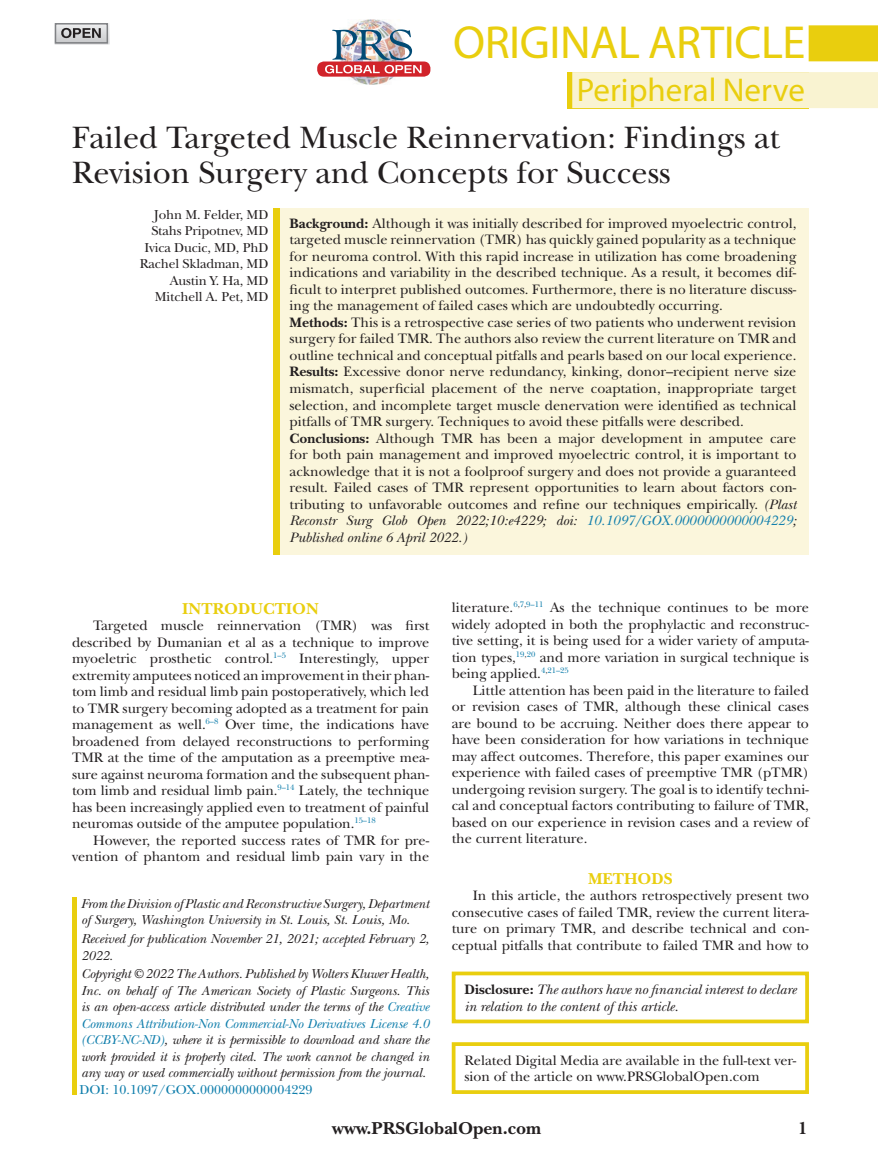
<style>
.page{position:relative;width:878px;height:1175px;background:#fff}
.page>*{position:absolute;margin:0;border:0;box-sizing:border-box;transform-origin:0 0}
.t1{font:46.5px "Myriad Pro";letter-spacing:-.01em;color:#e9ce0e}
.t2{font:33px "Myriad Pro";color:#e9ce0e}
.t3{font:32.25px/34.5px "New Baskerville Std";color:#231f20}
.t4{font:700 18px "New Baskerville Std";color:#231f20}
.t5{font:700 16.5px "New Baskerville Std";color:#e9ce0e}
.t6{font:14.25px/16.5px "New Baskerville Std";color:#231f20;text-align:justify}
.t7{font:italic 14.25px/16.5px "New Baskerville Std";color:#231f20}
.t8{font:italic 13.5px/16.5px "New Baskerville Std";color:#231f20}
.t9{font:13.5px/16.5px "New Baskerville Std";letter-spacing:-.01em;color:#231f20;text-align:right}
.t10{font:13.5px "New Baskerville Std";color:#0f7eac}
.s1{font-weight:700}
.s2{font-style:italic}
.s3{font-style:italic;color:#0f7eac}
.s4{color:#0f7eac}
.s5{font-weight:700;font-style:normal}
</style>
<div class="page">
<div style="left:452px;top:1042px;width:356px;height:52px;border:4px solid #e9ce0e"></div>
<div style="left:452px;top:971px;width:356px;height:52px;border:4px solid #e9ce0e"></div>
<div style="left:567px;top:72px;width:241px;height:36px;background:#e9ce0e"></div>
<div style="left:572px;top:72px;width:306px;height:36px;background:#f9f3d1"></div>
<hr style="left:72px;top:897px;width:4px;height:33px;background:#e9ce0e">
<hr style="left:72px;top:930px;width:4px;height:35px;background:#e9ce0e">
<hr style="left:72px;top:965px;width:4px;height:118px;background:#e9ce0e">
<hr style="left:72px;top:1081px;width:4px;height:13px;background:#e9ce0e">
<div style="left:274px;top:126px;width:534px;height:428px;background:#fbf6dc"></div>
<div style="left:274px;top:205px;width:6px;height:110px;background:#e9ce0e"></div>
<div style="left:274px;top:304px;width:6px;height:60px;background:#e9ce0e"></div>
<div style="left:274px;top:354px;width:6px;height:76px;background:#e9ce0e"></div>
<div style="left:274px;top:420px;width:6px;height:134px;background:#e9ce0e"></div>
<div style="left:72px;top:126px;width:736px;height:82px;background:#fff"></div>
<img style="left:54px;top:23px;width:55px;height:22px">
<div style="left:55px;top:23px;width:53px;height:21px;border:2px solid #808285"></div>
<svg style="left:61px;top:28px;width:40px;height:10px"></svg>
<div style="left:808px;top:25px;width:70px;height:36px;background:#e9ce0e"></div>
<img style="left:348px;top:20px;width:48px;height:64px">
<svg style="left:317px;top:61px;width:113px;height:16px"></svg>
<img style="left:325px;top:29px;width:96px;height:44px">
<h1 class="t1" style="left:453px;top:14px;width:354px">Original Article</h1>
<h2 class="t2" style="left:576px;top:69px;width:230px">Peripheral Nerve</h2>
<h3 class="t3" style="left:72px;top:121px;width:709px">Failed Targeted Muscle Reinnervation: Findings at<br>Revision Surgery and Concepts for Success</h3>
<p class="t9" style="left:140px;top:206px;width:130px">John M. Felder, MD<br>Stahs Pripotnev, MD<br>Ivica Ducic, MD, PhD<br>Rachel Skladman, MD<br>Austin Y. Ha, MD<br>Mitchell A. Pet, MD</p>
<p class="t6" style="left:289px;top:215px;width:508px;text-align:left"><span class="s1">Background:</span> Although it was initially described for improved myoelectric control, targeted muscle reinnervation (TMR) has quickly gained popularity as a technique for neuroma control. With this rapid increase in utilization has come broadening indications and variability in the described technique. As a result, it becomes dif&shy;ficult to interpret published outcomes. Furthermore, there is no literature discuss&shy;ing the management of failed cases which are undoubtedly occurring.<br><span class="s1">Methods:</span> This is a retrospective case series of two patients who underwent revision surgery for failed TMR. The authors also review the current literature on TMR and outline technical and conceptual pitfalls and pearls based on our local experience.<br><span class="s1">Results:</span> Excessive donor nerve redundancy, kinking, donor–recipient nerve size mismatch, superficial placement of the nerve coaptation, inappropriate target selection, and incomplete target muscle denervation were identified as technical pitfalls of TMR surgery. Techniques to avoid these pitfalls were described.<br><span class="s1">Conclusions:</span> Although TMR has been a major development in amputee care for both pain management and improved myoelectric control, it is important to acknowledge that it is not a foolproof surgery and does not provide a guaranteed result. Failed cases of TMR represent opportunities to learn about factors con&shy;tributing to unfavorable outcomes and refine our techniques empirically. <span class="s2">(Plast Reconstr Surg Glob Open 2022;10:e4229; doi:</span> <span class="s3">10.1097/GOX.0000000000004229</span><span class="s2">; Published online 6 April 2022.)</span></p>
<p class="t5" style="left:182px;top:598px;width:138px">INTRODUCTION</p>
<p class="t6" style="left:72px;top:617px;width:359px;text-indent:21px">Targeted muscle reinnervation (TMR) was first described by Dumanian et al as a technique to improve myoeletric prosthetic control.<sup>1–5</sup> Interestingly, upper extremity amputees noticed an improvement in their phan&shy;tom limb and residual limb pain postoperatively, which led to TMR surgery becoming adopted as a treatment for pain management as well.<sup>6–8</sup> Over time, the indications have broadened from delayed reconstructions to performing TMR at the time of the amputation as a preemptive mea&shy;sure against neuroma formation and the subsequent phan&shy;tom limb and residual limb pain.<sup>9–14</sup> Lately, the technique has been increasingly applied even to treatment of painful neuromas outside of the amputee population.<sup>15–18</sup></p>
<p class="t6" style="left:72px;top:832px;width:359px;text-align:right">However, the reported success rates of TMR for pre&shy;vention of phantom and residual limb pain vary in the</p>
<p class="t8" style="left:81px;top:895px;width:349px">From the Division of Plastic and Reconstructive Surgery, Department of Surgery, Washington University in St. Louis, St. Louis, Mo.</p>
<p class="t8" style="left:81px;top:930px;width:349px">Received for publication November 21, 2021; accepted February 2,<br>2022.</p>
<p class="t8" style="left:81px;top:965px;width:350px;text-align:justify">Copyright © 2022 The Authors. Published by Wolters Kluwer Health, Inc. on behalf of The American Society of Plastic Surgeons. This is an open-access article distributed under the terms of the <span class="s4">Creative Commons Attribution-Non Commercial-No Derivatives License 4.0 (CCBY-NC-ND)</span>, where it is permissible to download and share the work provided it is properly cited. The work cannot be changed in any way or used commercially without permission from the journal.</p>
<p class="t10" style="left:80px;top:1081px;width:234px">DOI: 10.1097/GOX.0000000000004229</p>
<p class="t6" style="left:452px;top:599px;width:359px">literature.<sup>6</sup><sup>,</sup><sup>7</sup><sup>,</sup><sup>9–11</sup> As the technique continues to be more widely adopted in both the prophylactic and reconstruc&shy;tive setting, it is being used for a wider variety of amputa&shy;tion types,<sup>19</sup><sup>,</sup><sup>20</sup> and more variation in surgical technique is being applied.<sup>4</sup><sup>,</sup><sup>21–25</sup></p>
<p class="t6" style="left:451px;top:682px;width:359px;text-indent:21px">Little attention has been paid in the literature to failed or revision cases of TMR, although these clinical cases are bound to be accruing. Neither does there appear to have been consideration for how variations in technique may affect outcomes. Therefore, this paper examines our experience with failed cases of preemptive TMR (pTMR) undergoing revision surgery. The goal is to identify techni&shy;cal and conceptual factors contributing to failure of TMR, based on our experience in revision cases and a review of the current literature.</p>
<p class="t5" style="left:588px;top:868px;width:86px">METHODS</p>
<p class="t6" style="left:451px;top:887px;width:359px;text-indent:21px">In this article, the authors retrospectively present two consecutive cases of failed TMR, review the current litera&shy;ture on primary TMR, and describe technical and con&shy;ceptual pitfalls that contribute to failed TMR and how to</p>
<p class="t7" style="left:464px;top:981px;width:333px"><span class="s5">Disclosure:</span> The authors have no financial interest to declare in relation to the content of this article.</p>
<p class="t6" style="left:464px;top:1051px;width:333px">Related Digital Media are available in the full-text ver&shy;sion of the article on www.PRSGlobalOpen.com</p>
<p class="t4" style="left:332px;top:1118px;width:210px">www.PRSGlobalOpen.com</p>
<p class="t4" style="left:798px;top:1118px;width:11px">1</p>
</div>
